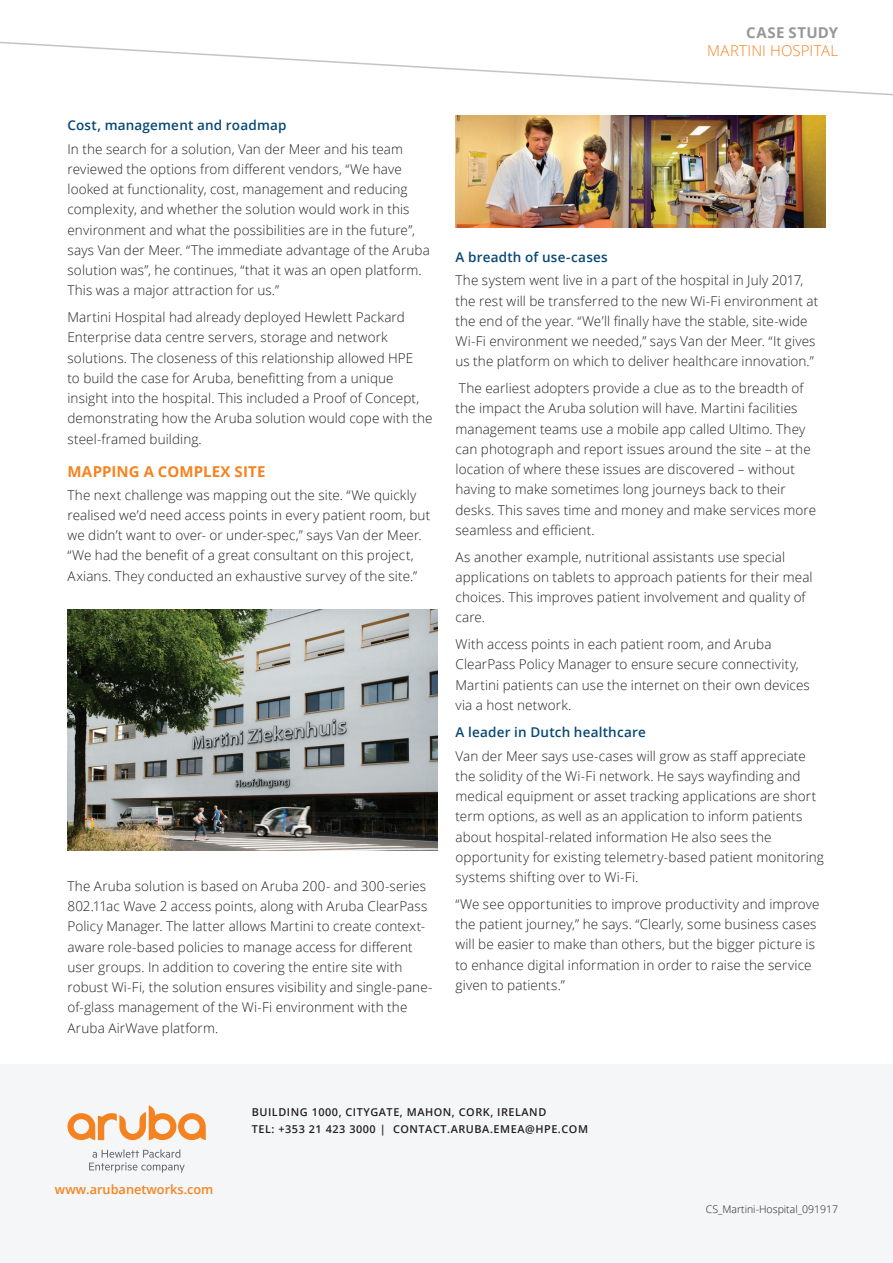
<style>
.page{position:relative;width:893px;height:1263px;background:#fff}
.page>*{position:absolute;margin:0;border:0;box-sizing:border-box;transform-origin:0 0}
.t1{font:700 15px "Open Sans";letter-spacing:.005em;color:#f58320}
.t2{font:300 15px "Open Sans";letter-spacing:.01em;color:#f58320}
.t3{font:700 15px "Open Sans";letter-spacing:.02em;color:#999899}
.t4{font:300 13.5px/20.2px "Open Sans";letter-spacing:.01em;color:#231f20}
.t5{font:600 13.5px "Open Sans";letter-spacing:.015em;color:#074875}
.t6{font:600 12.75px "Open Sans";color:#f58320}
.t7{font:600 10.8px/17.2px "Open Sans";letter-spacing:.05em;color:#231f20}
.t8{font:300 10.5px "Open Sans";color:#231f20}
</style>
<div class="page">
<div style="left:0;top:1065px;width:893px;height:198px;background:#f4f6f7"></div>
<svg style="left:89px;top:1149px;width:96px;height:23px"></svg>
<svg style="left:67px;top:1105px;width:139px;height:35px"></svg>
<svg style="left:0;top:41px;width:893px;height:55px"></svg>
<img style="left:455px;top:116px;width:370px;height:112px">
<img style="left:68px;top:609px;width:369px;height:241px">
<p class="t3" style="left:746px;top:22px;width:93px">CASE STUDY</p>
<p class="t2" style="left:707px;top:41px;width:132px">MARTINI HOSPITAL</p>
<p class="t5" style="left:68px;top:116px;width:221px">Cost, management and roadmap</p>
<p class="t4" style="left:68px;top:138px;width:364px">In the search for a solution, Van der Meer and his team reviewed the options from different vendors, “We have looked at functionality, cost, management and reducing complexity, and whether the solution would work in this environment and what the possibilities are in the future”, says Van der Meer. “The immediate advantage of the Aruba solution was”, he continues, “that it was an open platform.<br>This was a major attraction for us.”</p>
<p class="t4" style="left:68px;top:307px;width:367px">Martini Hospital had already deployed Hewlett Packard Enterprise data centre servers, storage and network solutions. The closeness of this relationship allowed HPE<br>to build the case for Aruba, benefitting from a unique insight into the hospital. This included a Proof of Concept, demonstrating how the Aruba solution would cope with the steel-framed building.</p>
<p class="t1" style="left:68px;top:461px;width:199px">MAPPING A COMPLEX SITE</p>
<p class="t4" style="left:68px;top:484px;width:364px">The next challenge was mapping out the site. “We quickly realised we’d need access points in every patient room, but we didn’t want to over- or under-spec,” says Van der Meer. “We had the benefit of a great consultant on this project, Axians. They conducted an exhaustive survey of the site.”</p>
<p class="t4" style="left:68px;top:875px;width:366px">The Aruba solution is based on Aruba 200- and 300-series 802.11ac Wave 2 access points, along with Aruba ClearPass Policy Manager. The latter allows Martini to create context&shy;aware role-based policies to manage access for different user groups. In addition to covering the entire site with robust Wi-Fi, the solution ensures visibility and single-pane&shy;of-glass management of the Wi-Fi environment with the Aruba AirWave platform.</p>
<p class="t5" style="left:455px;top:248px;width:154px">A breadth of use-cases</p>
<p class="t4" style="left:455px;top:270px;width:364px">The system went live in a part of the hospital in July 2017, the rest will be transferred to the new Wi-Fi environment at the end of the year. “We’ll finally have the stable, site-wide Wi-Fi environment we needed,” says Van der Meer. “It gives us the platform on which to deliver healthcare innovation.”</p>
<p class="t4" style="left:455px;top:378px;width:362px">The earliest adopters provide a clue as to the breadth of the impact the Aruba solution will have. Martini facilities management teams use a mobile app called Ultimo. They can photograph and report issues around the site – at the location of where these issues are discovered – without having to make sometimes long journeys back to their desks. This saves time and money and make services more seamless and efficient.</p>
<p class="t4" style="left:455px;top:546px;width:359px">As another example, nutritional assistants use special applications on tablets to approach patients for their meal choices. This improves patient involvement and quality of care.</p>
<p class="t4" style="left:455px;top:634px;width:356px">With access points in each patient room, and Aruba ClearPass Policy Manager to ensure secure connectivity, Martini patients can use the internet on their own devices via a host network.</p>
<p class="t5" style="left:455px;top:723px;width:192px">A leader in Dutch healthcare</p>
<p class="t4" style="left:455px;top:745px;width:370px">Van der Meer says use-cases will grow as staff appreciate the solidity of the Wi-Fi network. He says wayfinding and medical equipment or asset tracking applications are short term options, as well as an application to inform patients about hospital-related information He also sees the opportunity for existing telemetry-based patient monitoring systems shifting over to Wi-Fi.</p>
<p class="t4" style="left:455px;top:893px;width:366px">“We see opportunities to improve productivity and improve the patient journey,” he says. “Clearly, some business cases will be easier to make than others, but the bigger picture is to enhance digital information in order to raise the service given to patients.”</p>
<p class="t6" style="left:55px;top:1180px;width:160px">www.arubanetworks.com</p>
<p class="t7" style="left:252px;top:1103px;width:338px">BUILDING 1000, CITYGATE, MAHON, CORK, IRELAND<br>TEL: +353 21 423 3000 | CONTACT.ARUBA.EMEA@HPE.COM</p>
<p class="t8" style="left:706px;top:1202px;width:134px">CS_Martini-Hospital_091917</p>
</div>
